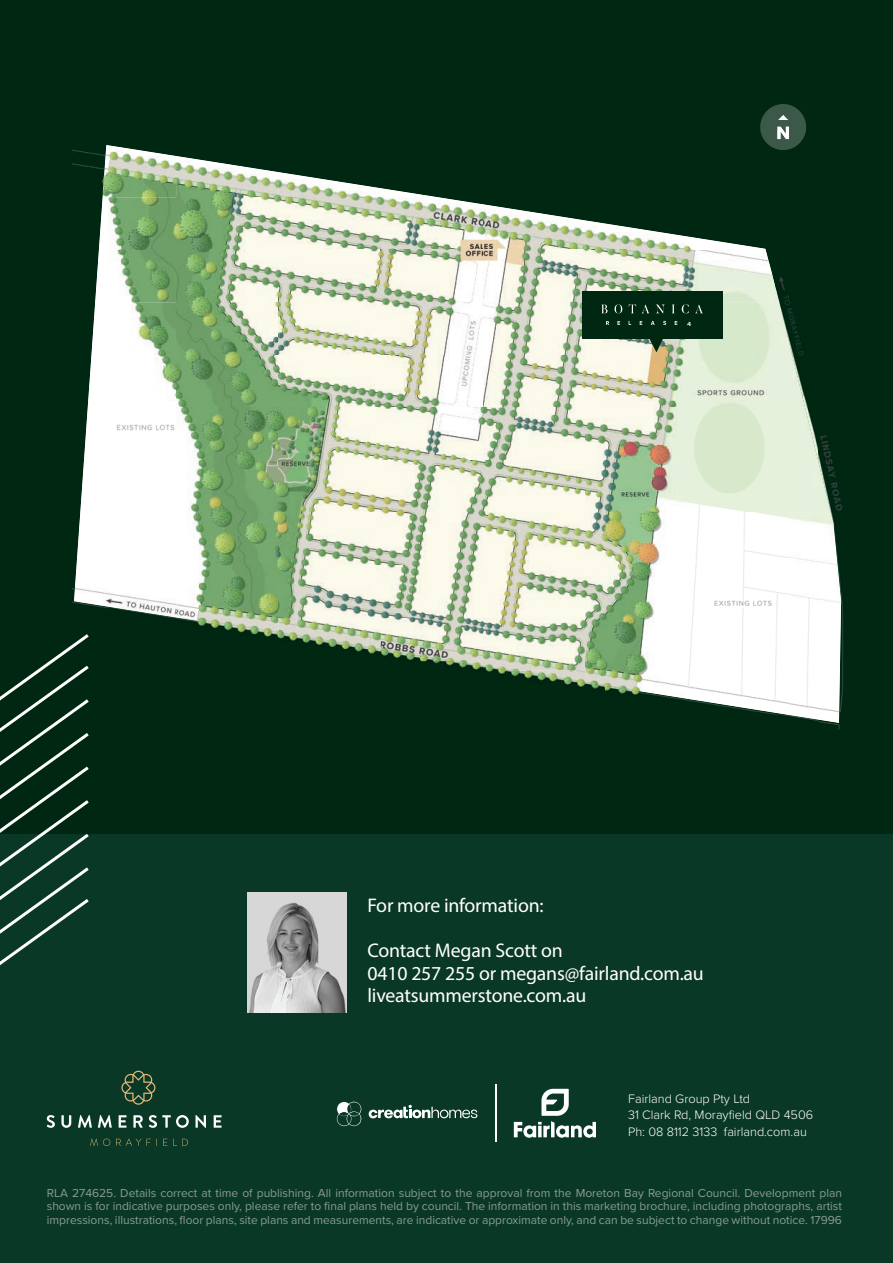
<style>
.page{position:relative;width:893px;height:1263px;background:#fff}
.page>*{position:absolute;margin:0;border:0;box-sizing:border-box;transform-origin:0 0}
.t1{font:19.8px/22.5px "Myriad Pro";letter-spacing:-.01em;color:#fff}
.t2{font:300 12.75px/16.5px "Proxima Nova";color:#fff}
.t3{font:12px/13.5px "Proxima Nova";color:#8b9b92;text-align:justify}
.t4{font:600 6.15px "Proxima Nova";color:#fff;scale:1.16 1}
</style>
<div class="page">
<div style="left:0;top:0;width:893px;height:856px;background:#002712"></div>
<div style="left:0;top:834px;width:893px;height:429px;background:#0a3826"></div>
<div style="left:760px;top:104px;width:46px;height:46px;background:#3b5848;border-radius:50%"></div>
<svg style="left:778px;top:115px;width:10px;height:5px"></svg>
<img style="left:248px;top:892px;width:98px;height:120px">
<hr style="left:496px;top:1084px;width:1px;height:58px;background:#fff">
<svg style="left:514px;top:1089px;width:82px;height:49px"></svg>
<svg style="left:369px;top:1105px;width:108px;height:13px"></svg>
<svg style="left:336px;top:1101px;width:26px;height:25px"></svg>
<svg style="left:47px;top:1115px;width:8px;height:13px"></svg>
<svg style="left:61px;top:1115px;width:10px;height:13px"></svg>
<svg style="left:78px;top:1115px;width:14px;height:13px"></svg>
<svg style="left:98px;top:1115px;width:14px;height:13px"></svg>
<svg style="left:119px;top:1115px;width:7px;height:13px"></svg>
<svg style="left:133px;top:1115px;width:10px;height:13px"></svg>
<svg style="left:149px;top:1115px;width:40px;height:13px"></svg>
<svg style="left:196px;top:1115px;width:10px;height:13px"></svg>
<svg style="left:214px;top:1115px;width:8px;height:13px"></svg>
<svg style="left:90px;top:1138px;width:20px;height:8px"></svg>
<svg style="left:116px;top:1138px;width:25px;height:8px"></svg>
<svg style="left:147px;top:1139px;width:10px;height:7px"></svg>
<svg style="left:163px;top:1139px;width:4px;height:7px"></svg>
<svg style="left:173px;top:1139px;width:15px;height:7px"></svg>
<svg style="left:121px;top:1071px;width:34px;height:34px"></svg>
<img style="left:72px;top:149px;width:31px;height:33px">
<img style="left:831px;top:459px;width:12px;height:54px">
<img style="left:779px;top:277px;width:6px;height:12px">
<img style="left:779px;top:289px;width:22px;height:57px">
<img style="left:805px;top:398px;width:3px;height:10px">
<img style="left:841px;top:592px;width:3px;height:69px">
<img style="left:460px;top:666px;width:33px;height:6px">
<img style="left:498px;top:670px;width:87px;height:18px">
<img style="left:825px;top:661px;width:19px;height:69px">
<img style="left:760px;top:129px;width:46px;height:21px">
<svg style="left:777px;top:127px;width:12px;height:12px"></svg>
<img style="left:103px;top:145px;width:73px;height:52px">
<img style="left:176px;top:156px;width:102px;height:41px">
<img style="left:278px;top:172px;width:103px;height:25px">
<img style="left:381px;top:188px;width:55px;height:9px">
<img style="left:99px;top:197px;width:384px;height:53px">
<img style="left:483px;top:204px;width:102px;height:46px">
<img style="left:585px;top:220px;width:103px;height:30px">
<img style="left:688px;top:236px;width:78px;height:14px">
<img style="left:95px;top:250px;width:684px;height:52px">
<img style="left:91px;top:302px;width:699px;height:53px">
<img style="left:790px;top:346px;width:15px;height:62px">
<img style="left:88px;top:355px;width:702px;height:53px">
<img style="left:84px;top:408px;width:706px;height:52px">
<img style="left:790px;top:408px;width:41px;height:105px">
<img style="left:80px;top:460px;width:710px;height:53px">
<img style="left:77px;top:513px;width:713px;height:52px">
<img style="left:790px;top:513px;width:51px;height:210px">
<img style="left:74px;top:565px;width:716px;height:53px">
<img style="left:178px;top:618px;width:100px;height:16px">
<img style="left:278px;top:618px;width:103px;height:32px">
<img style="left:381px;top:618px;width:102px;height:48px">
<img style="left:483px;top:618px;width:307px;height:52px">
<img style="left:508px;top:670px;width:77px;height:13px">
<img style="left:585px;top:670px;width:103px;height:29px">
<img style="left:688px;top:670px;width:102px;height:45px">
<div style="left:582px;top:291px;width:140px;height:47px;background:#002712"></div>
<svg style="left:0;top:634px;width:89px;height:331px"></svg>
<svg style="left:602px;top:305px;width:5px;height:8px"></svg>
<svg style="left:615px;top:304px;width:7px;height:9px"></svg>
<svg style="left:629px;top:305px;width:7px;height:8px"></svg>
<svg style="left:642px;top:305px;width:7px;height:8px"></svg>
<svg style="left:656px;top:305px;width:8px;height:8px"></svg>
<svg style="left:672px;top:305px;width:3px;height:8px"></svg>
<svg style="left:682px;top:304px;width:7px;height:9px"></svg>
<svg style="left:695px;top:305px;width:8px;height:8px"></svg>
<svg style="left:617px;top:321px;width:3px;height:4px"></svg>
<svg style="left:606px;top:321px;width:3px;height:4px"></svg>
<svg style="left:640px;top:321px;width:28px;height:31px"></svg>
<p class="t4" style="left:687px;top:319px;width:5px">4</p>
<h1 class="t1" style="left:367px;top:894px;width:178px">For more information:</h1>
<h1 class="t1" style="left:367px;top:939px;width:338px">Contact Megan Scott on<br>0410 257 255 or megans@fairland.com.au liveatsummerstone.com.au</h1>
<p class="t2" style="left:628px;top:1090px;width:187px">Fairland Group Pty Ltd<br>31 Clark Rd, Morayfield QLD 4506<br>Ph: 08 8112 3133 fairland.com.au</p>
<p class="t3" style="left:47px;top:1185px;width:797px">RLA 274625. Details correct at time of publishing. All information subject to the approval from the Moreton Bay Regional Council. Development plan shown is for indicative purposes only, please refer to final plans held by council. The information in this marketing brochure, including photographs, artist impressions, illustrations, floor plans, site plans and measurements, are indicative or approximate only, and can be subject to change without notice. 17996</p>
</div>
